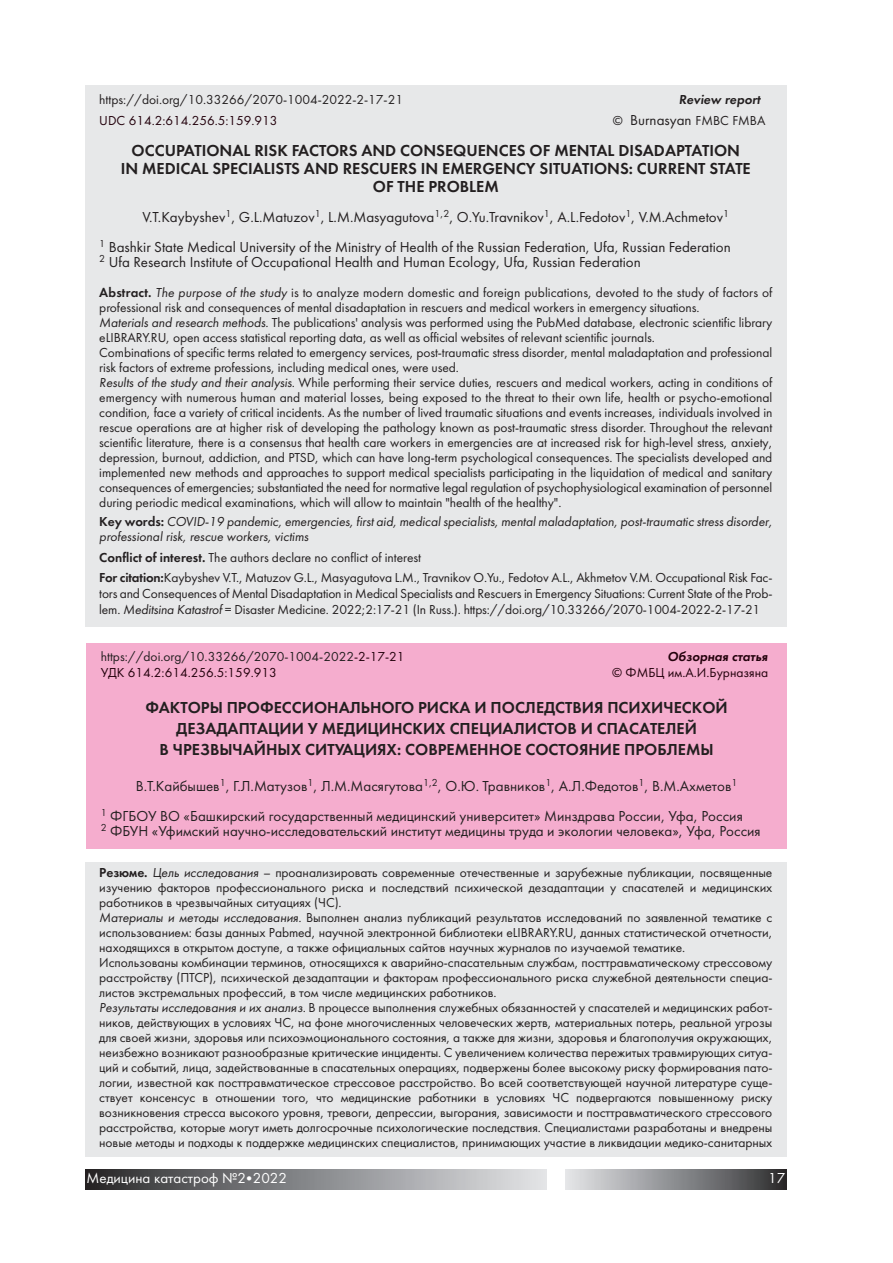
<style>
.page{position:relative;width:893px;height:1263px;background:#fff}
.page>*{position:absolute;margin:0;border:0;box-sizing:border-box;transform-origin:0 0}
.t1{font:16.5px/18px "Futura Demi C";color:#231f20;text-align:center}
.t2{font:15px/30px "Futura Book C";color:#231f20;text-align:right}
.t3{font:15px "Futura Book C";color:#fff}
.t4{font:13.5px/15px "Futura Book C";letter-spacing:-.005em;color:#231f20}
.t5{font:italic 13.5px/15px "Futura Book C";letter-spacing:-.005em;color:#231f20}
.t6{font:13.5px "Futura Book C";color:#23010c}
.t7{font:italic 13.5px "Futura Demi C";color:#23010c}
.t8{font:italic 13.5px "Futura Demi C";color:#231f20}
.s1{font-size:15px}
.s2{font-family:"Futura Demi C"}
.s3{font-style:italic}
.s4{font-family:"Futura Demi C";font-style:normal}
.s5{color:#23010c}
</style>
<div class="page">
<div style="left:85px;top:1169px;width:461px;height:21px;background:linear-gradient(to right,#2b2b2d,#e5e6ea)"></div>
<div style="left:566px;top:1169px;width:221px;height:21px;background:linear-gradient(to right,#e5e7ea,#2e2e30)"></div>
<div style="left:85px;top:862px;width:702px;height:295px;background:#e7e8e9"></div>
<div style="left:85px;top:85px;width:702px;height:541px;background:#e7e8e9"></div>
<div style="left:87px;top:643px;width:700px;height:206px;background:#f5adce"></div>
<p class="t4" style="left:99px;top:91px;width:305px">https://doi.org/10.33266/2070-1004-2022-2-17-21</p>
<p class="t8" style="left:679px;top:91px;width:83px">Review report</p>
<p class="t6" style="left:99px;top:112px;width:180px">UDC 614.2:614.256.5:159.913</p>
<p class="t4" style="left:613px;top:112px;width:154px">© <span class="s1">Burnasyan</span> FMBC FMBA</p>
<p class="t1" style="left:121px;top:141px;width:631px">OCCUPATIONAL RISK FACTORS AND CONSEQUENCES OF MENTAL DISADAPTATION<br>IN MEDICAL SPECIALISTS AND RESCUERS IN EMERGENCY SITUATIONS: CURRENT STATE<br>OF THE PROBLEM</p>
<p class="t2" style="left:99px;top:202px;width:633px">V.T.Kaybyshev<sup>1</sup>, G.L.Matuzov<sup>1</sup>, L.M.Masyagutova<sup>1,2</sup>, O.Yu.Travnikov<sup>1</sup>, A.L.Fedotov<sup>1</sup>, V.M.Achmetov<sup>1<br>1</sup> Bashkir State Medical University of the Ministry of Health of the Russian Federation, Ufa, Russian Federation</p>
<p class="t2" style="left:99px;top:247px;width:543px"><sup>2</sup> Ufa Research Institute of Occupational Health and Human Ecology, Ufa, Russian Federation</p>
<p class="t4" style="left:99px;top:285px;width:675px"><span class="s2">Abstract.</span> <span class="s3">The purpose of the study</span> is to analyze modern domestic and foreign publications, devoted to the study of factors of professional risk and consequences of mental disadaptation in rescuers and medical workers in emergency situations.<br><span class="s3">Materials and research methods.</span> The publications' analysis was performed using the PubMed database, electronic scientific library eLIBRARY.RU, open access statistical reporting data, as well as official websites of relevant scientific journals.<br>Combinations of specific terms related to emergency services, post-traumatic stress disorder, mental maladaptation and professional risk factors of extreme professions, including medical ones, were used.<br><span class="s3">Results of the study and their analysis.</span> While performing their service duties, rescuers and medical workers, acting in conditions of emergency with numerous human and material losses, being exposed to the threat to their own life, health or psycho-emotional condition, face a variety of critical incidents. As the number of lived traumatic situations and events increases, individuals involved in rescue operations are at higher risk of developing the pathology known as post-traumatic stress disorder. Throughout the relevant scientific literature, there is a consensus that health care workers in emergencies are at increased risk for high-level stress, anxiety, depression, burnout, addiction, and PTSD, which can have long-term psychological consequences. The specialists developed and implemented new methods and approaches to support medical specialists participating in the liquidation of medical and sanitary consequences of emergencies; substantiated the need for normative legal regulation of psychophysiological examination of personnel during periodic medical examinations, which will allow to maintain "health of the healthy".</p>
<p class="t5" style="left:99px;top:514px;width:675px"><span class="s4">Key words:</span> COVID-19 pandemic, emergencies, first aid, medical specialists, mental maladaptation, post-traumatic stress disorder, professional risk, rescue workers, victims</p>
<p class="t4" style="left:99px;top:547px;width:675px;line-height:20.1px"><span class="s2">Conflict of interest.</span> The authors declare no conflict of interest<br><span class="s2">For citation:</span>Kaybyshev V.T., Matuzov G.L., Masyagutova L.M., Travnikov O.Yu., Fedotov A.L., Akhmetov V.M. Occupational Risk Fac-</p>
<p class="t4" style="left:99px;top:585px;width:675px;line-height:15.9px">tors and Consequences of Mental Disadaptation in Medical Specialists and Rescuers in Emergency Situations: Current State of the Prob&shy;lem. <span class="s3">Meditsina Katastrof</span> = Disaster Medicine. 2022;2:17-21 (In Russ.). https://doi.org/10.33266/2070-1004-2022-2-17-21</p>
<p class="t4" style="left:101px;top:648px;width:305px">https://doi.org/10.33266/2070-1004-2022<span class="s5">-2-17-21</span></p>
<p class="t7" style="left:667px;top:648px;width:102px">Обзорная статья</p>
<p class="t6" style="left:101px;top:665px;width:177px">УДК 614.2:614.256.5:159.913</p>
<p class="t6" style="left:612px;top:665px;width:158px">© ФМБЦ им.А.И.Бурназяна</p>
<p class="t1" style="left:145px;top:697px;width:584px;line-height:21px">ФАКТОРЫ ПРОФЕССИОНАЛЬНОГО РИСКА И ПОСЛЕДСТВИЯ ПСИХИЧЕСКОЙ<br>ДЕЗАДАПТАЦИИ У МЕДИЦИНСКИХ СПЕЦИАЛИСТОВ И СПАСАТЕЛЕЙ<br>В ЧРЕЗВЫЧАЙНЫХ СИТУАЦИЯХ: СОВРЕМЕННОЕ СОСТОЯНИЕ ПРОБЛЕМЫ</p>
<p class="t2" style="left:101px;top:771px;width:643px;text-align:left;text-indent:35px">В.Т.Кайбышев<sup>1</sup>, Г.Л.Матузов<sup>1</sup>, Л.М.Масягутова<sup>1,2</sup>, О.Ю. Травников<sup>1</sup>, А.Л.Федотов<sup>1</sup>, В.М.Ахметов<sup>1<br>1</sup> ФГБОУ ВО «Башкирский государственный медицинский университет» Минздрава России, Уфа, Россия</p>
<p class="t2" style="left:101px;top:816px;width:661px"><sup>2</sup> ФБУН «Уфимский научно-исследовательский институт медицины труда и экологии человека», Уфа, Россия</p>
<p class="t4" style="left:99px;top:865px;width:675px"><span class="s2">Резюме.</span> <span class="s3">Цель исследования</span> – проанализировать современные отечественные и зарубежные публикации, посвященные изучению факторов профессионального риска и последствий психической дезадаптации у спасателей и медицинских работников в чрезвычайных ситуациях (ЧС).<br><span class="s3">Материалы и методы исследования.</span> Выполнен анализ публикаций результатов исследований по заявленной тематике с использованием: базы данных Pabmed, научной электронной библиотеки eLIBRARY.RU, данных статистической отчетности, находящихся в открытом доступе, а также официальных сайтов научных журналов по изучаемой тематике.<br>Использованы комбинации терминов, относящихся к аварийно-спасательным службам, посттравматическому стрессовому расстройству (ПТСР), психической дезадаптации и факторам профессионального риска служебной деятельности специа&shy;листов экстремальных профессий, в том числе медицинских работников.<br><span class="s3">Результаты исследования и их анализ.</span> В процессе выполнения служебных обязанностей у спасателей и медицинских работ&shy;ников, действующих в условиях ЧС, на фоне многочисленных человеческих жертв, материальных потерь, реальной угрозы для своей жизни, здоровья или психоэмоционального состояния, а также для жизни, здоровья и благополучия окружающих, неизбежно возникают разнообразные критические инциденты. С увеличением количества пережитых травмирующих ситуа&shy;ций и событий, лица, задействованные в спасательных операциях, подвержены более высокому риску формирования пато&shy;логии, известной как посттравматическое стрессовое расстройство. Во всей соответствующей научной литературе суще&shy;ствует консенсус в отношении того, что медицинские работники в условиях ЧС подвергаются повышенному риску возникновения стресса высокого уровня, тревоги, депрессии, выгорания, зависимости и посттравматического стрессового расстройства, которые могут иметь долгосрочные психологические последствия. Специалистами разработаны и внедрены новые методы и подходы к поддержке медицинских специалистов, принимающих участие в ликвидации медико-санитарных</p>
<p class="t3" style="left:87px;top:1169px;width:202px">Медицина катастроф №2•2022</p>
<p class="t3" style="left:768px;top:1169px;width:19px">17</p>
</div>
